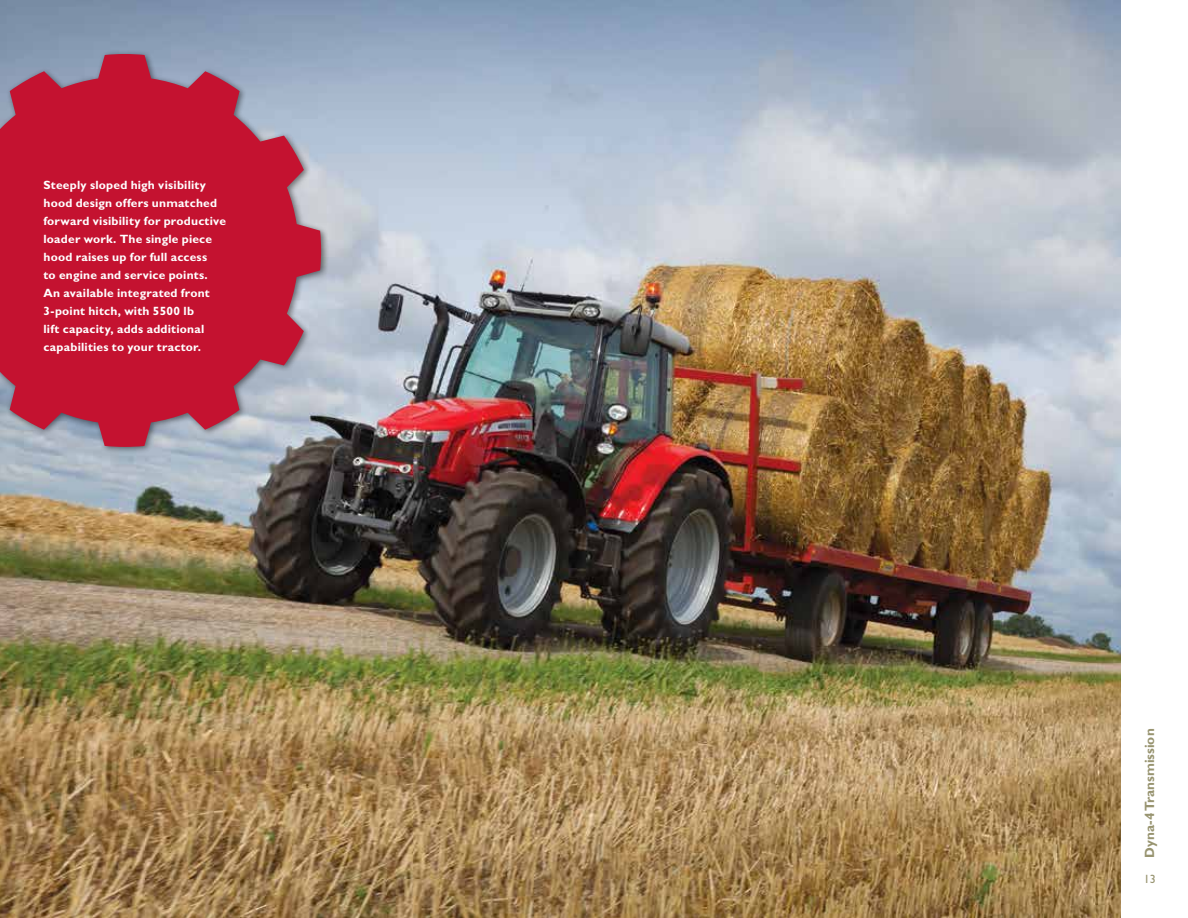
<style>
.page{position:relative;width:1188px;height:918px;background:#fff}
.page>*{position:absolute;margin:0;border:0;box-sizing:border-box;transform-origin:0 0}
.t1{font:700 13.5px "Gill Sans Std";color:#989470}
.t2{font:700 12px/18px "Gill Sans Std";letter-spacing:.02em;color:#fff}
.t3{font:12px "Gill Sans Std";color:#989470}
</style>
<div class="page">
<img style="left:0;top:0;width:1120px;height:918px">
<div style="left:0;top:50px;width:329px;height:405px;background:#000;opacity:.48"></div>
<svg style="left:0;top:54px;width:321px;height:393px;background:#bc3752"></svg>
<p class="t2" style="left:44px;top:176px;width:184px">Steeply sloped high visibility hood design offers unmatched forward visibility for productive loader work. The single piece hood raises up for full access<br>to engine and service points.<br>An available integrated front<br>3-point hitch, with 5500 lb<br>lift capacity, adds additional capabilities to your tractor.</p>
<p class="t1" style="left:1142px;top:858px;width:130px;rotate:-90deg">Dyna-4 Transmission</p>
<p class="t3" style="left:1144px;top:872px;width:13px">13</p>
</div>
